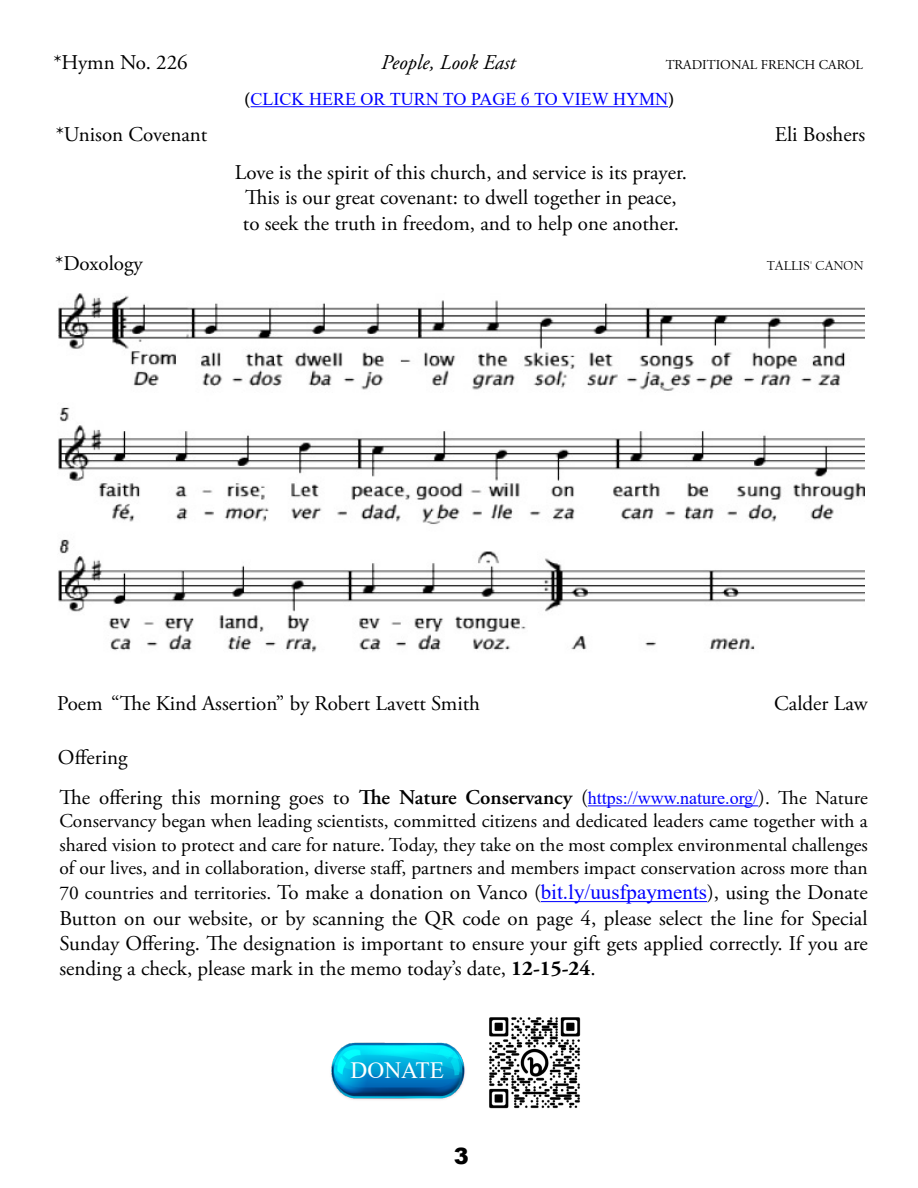
<style>
.page{position:relative;width:918px;height:1188px;background:#fff}
.page>*{position:absolute;margin:0;border:0;box-sizing:border-box;transform-origin:0 0}
.t1{font:23.4px "Times New Roman";color:#fff}
.t2{font:900 22.5px "Arial";color:#000}
.t3{font:21px/25.2px "Adobe Garamond Pro";color:#000;text-align:center}
.t4{font:italic 21px "Adobe Garamond Pro";color:#000}
.t5{font:19.5px/23.4px "Adobe Garamond Pro";color:#000;text-align:justify}
.t6{font:18px "Times New Roman";color:#00f}
.t7{font:13.5px "Adobe Garamond Pro";color:#000}
.t8{font:13.5px "Californian FB";color:#000}
.s1{font-family:"Minion Pro";font-weight:600;color:#000}
.s2{font-weight:600}
.s3{font-family:"Times New Roman";font-size:18px;color:#00f}
.s4{font-size:19.5px}
.s5{font-family:"Times New Roman";color:#00f}
.s6{font-weight:700}
</style>
<div class="page">
<img style="left:58px;top:294px;width:806px;height:359px">
<hr style="left:251px;top:106px;width:417px;height:1px;background:#00f">
<hr style="left:588px;top:805px;width:170px;height:1px;background:#00f">
<hr style="left:541px;top:901px;width:166px;height:1px;background:#00f">
<img style="left:489px;top:1017px;width:92px;height:92px">
<img style="left:331px;top:1042px;width:134px;height:58px">
<p class="t3" style="left:53px;top:51px;width:136px">*Hymn No. 226</p>
<p class="t4" style="left:381px;top:50px;width:136px">People, Look East</p>
<p class="t7" style="left:666px;top:57px;width:199px">TRADITIONAL FRENCH CAROL</p>
<p class="t6" style="left:244px;top:86px;width:432px"><span class="s1">(</span>CLICK HERE OR TURN TO PAGE 6 TO VIEW HYMN<span class="s1">)</span></p>
<p class="t3" style="left:56px;top:122px;width:153px">*Unison Covenant</p>
<p class="t3" style="left:775px;top:122px;width:92px">Eli Boshers</p>
<p class="t3" style="left:235px;top:161px;width:453px">Love is the spirit of this church, and service is its prayer.<br>This is our great covenant: to dwell together in peace, to seek the truth in freedom, and to help one another.</p>
<p class="t3" style="left:55px;top:251px;width:89px">*Doxology</p>
<p class="t8" style="left:767px;top:258px;width:98px">TALLIS' CANON</p>
<p class="t3" style="left:57px;top:692px;width:424px">Poem “The Kind Assertion” by Robert Lavett Smith</p>
<p class="t3" style="left:774px;top:692px;width:95px">Calder Law</p>
<p class="t3" style="left:58px;top:737px;width:811px;line-height:40.3px;text-align:left">Offering<br>The offering this morning goes to <span class="s2">The Nature Conservancy</span> (<span class="s3">https://www.nature.org/</span>)<span class="s4">. The Nature</span></p>
<p class="t5" style="left:59px;top:810px;width:810px">Conservancy began when leading scientists, committed citizens and dedicated leaders came together with a shared vision to protect and care for nature. Today, they take on the most complex environmental challenges of our lives, and in collaboration, diverse staff, partners and members impact conservation across more than</p>
<p class="t3" style="left:59px;top:881px;width:810px;text-align:justify"><span class="s4">70 countries and territories.</span> To make a donation on Vanco (<span class="s5">bit.ly/uusfpayments</span>), using the Donate Button on our website, or by scanning the QR code on page 4, please select the line for Special Sunday Offering. The designation is important to ensure your gift gets applied correctly. If you are sending a check, please mark in the memo today’s date, <span class="s6">12-15-24</span>.</p>
<p class="t1" style="left:351px;top:1054px;width:95px">DONATE</p>
<p class="t2" style="left:454px;top:1140px;width:17px">3</p>
</div>
